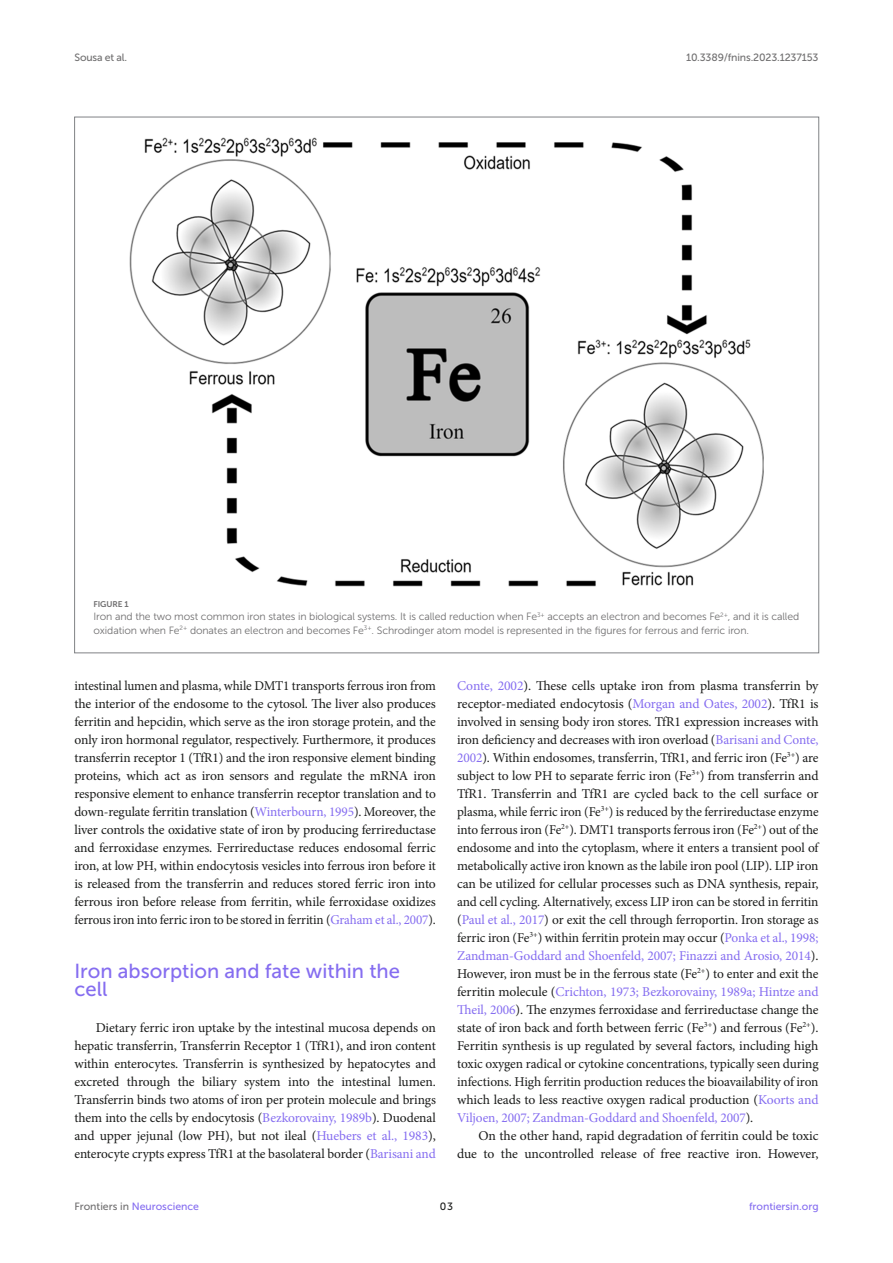
<style>
.page{position:relative;width:893px;height:1263px;background:#fff}
.page>*{position:absolute;margin:0;border:0;box-sizing:border-box;transform-origin:0 0}
.HEAD_1{font:20.25px/18px "Museo Sans 500";color:#856df0}
.TEXT_FLUSH{font:13.5px/18px "Minion Pro";letter-spacing:-.005em;color:#1b1c1b;text-align:justify}
.TEXT{font:13.5px/18px "Minion Pro";letter-spacing:-.01em;color:#1b1c1b;text-align:justify}
.FIG_LEG{font:10.5px/13.5px "Museo Sans 300";letter-spacing:-.01em;color:#706f70}
.t1{font:10.5px "Museo Sans 500";color:#856df0}
.t2{font:10.5px "Museo Sans 500";letter-spacing:-.015em;color:#706f70}
.t3{font:10.5px "Museo Sans 500";color:#1b1c1b}
.FIG_HD{font:8.25px "Museo Sans 700";letter-spacing:-.01em;color:#706f70}
.s1{color:#856df0}
.s2{color:#706f70}
</style>
<div class="page">
<img style="left:129px;top:137px;width:635px;height:450px">
<p class="t2" style="left:74px;top:51px;width:54px">Sousa et al.</p>
<p class="t2" style="left:686px;top:51px;width:134px">10.3389/fnins.2023.1237153</p>
<p class="FIG_HD" style="left:94px;top:599px;width:37px">FIGURE 1</p>
<p class="FIG_LEG" style="left:94px;top:610px;width:707px">Iron and the two most common iron states in biological systems. It is called reduction when Fe<sup>3+</sup> accepts an electron and becomes Fe<sup>2+</sup>, and it is called oxidation when Fe<sup>2+</sup> donates an electron and becomes Fe<sup>3+</sup>. Schrodinger atom model is represented in the figures for ferrous and ferric iron.</p>
<p class="TEXT" style="left:74px;top:677px;width:363px">intestinal lumen and plasma, while DMT1 transports ferrous iron from the interior of the endosome to the cytosol. The liver also produces ferritin and hepcidin, which serve as the iron storage protein, and the only iron hormonal regulator, respectively. Furthermore, it produces transferrin receptor 1 (TfR1) and the iron responsive element binding proteins, which act as iron sensors and regulate the mRNA iron responsive element to enhance transferrin receptor translation and to down-regulate ferritin translation (<span class="s1">Winterbourn, 1995</span>). Moreover, the liver controls the oxidative state of iron by producing ferrireductase and ferroxidase enzymes. Ferrireductase reduces endosomal ferric iron, at low PH, within endocytosis vesicles into ferrous iron before it is released from the transferrin and reduces stored ferric iron into ferrous iron before release from ferritin, while ferroxidase oxidizes ferrous iron into ferric iron to be stored in ferritin (<span class="s1">Graham et al., 2007</span>).</p>
<p class="HEAD_1" style="left:74px;top:962px;width:327px">Iron absorption and fate within the cell</p>
<p class="TEXT_FLUSH" style="left:74px;top:1019px;width:363px;text-indent:21px">Dietary ferric iron uptake by the intestinal mucosa depends on hepatic transferrin, Transferrin Receptor 1 (TfR1), and iron content within enterocytes. Transferrin is synthesized by hepatocytes and excreted through the biliary system into the intestinal lumen.<br>Transferrin binds two atoms of iron per protein molecule and brings them into the cells by endocytosis (<span class="s1">Bezkorovainy, 1989b</span>). Duodenal and upper jejunal (low PH), but not ileal (<span class="s1">Huebers et al., 1983</span>), enterocyte crypts express TfR1 at the basolateral border (<span class="s1">Barisani and</span></p>
<p class="TEXT_FLUSH" style="left:457px;top:677px;width:363px"><span class="s1">Conte, 2002</span>). These cells uptake iron from plasma transferrin by receptor-mediated endocytosis (<span class="s1">Morgan and Oates, 2002</span>). TfR1 is involved in sensing body iron stores. TfR1 expression increases with iron deficiency and decreases with iron overload (<span class="s1">Barisani and Conte, 2002</span>). Within endosomes, transferrin, TfR1, and ferric iron (Fe<sup>3+</sup>) are subject to low PH to separate ferric iron (Fe<sup>3+</sup>) from transferrin and TfR1. Transferrin and TfR1 are cycled back to the cell surface or plasma, while ferric iron (Fe<sup>3+</sup>) is reduced by the ferrireductase enzyme into ferrous iron (Fe<sup>2+</sup>). DMT1 transports ferrous iron (Fe<sup>2+</sup>) out of the endosome and into the cytoplasm, where it enters a transient pool of metabolically active iron known as the labile iron pool (LIP). LIP iron can be utilized for cellular processes such as DNA synthesis, repair, and cell cycling. Alternatively, excess LIP iron can be stored in ferritin (<span class="s1">Paul et al., 2017</span>) or exit the cell through ferroportin. Iron storage as ferric iron (Fe<sup>3+</sup>) within ferritin protein may occur (<span class="s1">Ponka et al., 1998; Zandman-Goddard and Shoenfeld, 2007; Finazzi and Arosio, 2014</span>).<br>However, iron must be in the ferrous state (Fe<sup>2+</sup>) to enter and exit the ferritin molecule (<span class="s1">Crichton, 1973; Bezkorovainy, 1989a; Hintze and Theil, 2006</span>). The enzymes ferroxidase and ferrireductase change the state of iron back and forth between ferric (Fe<sup>3+</sup>) and ferrous (Fe<sup>2+</sup>).<br>Ferritin synthesis is up regulated by several factors, including high toxic oxygen radical or cytokine concentrations, typically seen during infections. High ferritin production reduces the bioavailability of iron which leads to less reactive oxygen radical production (<span class="s1">Koorts and Viljoen, 2007; Zandman-Goddard and Shoenfeld, 2007</span>).</p>
<p class="TEXT" style="left:457px;top:1127px;width:363px;text-align:right">On the other hand, rapid degradation of ferritin could be toxic due to the uncontrolled release of free reactive iron. However,</p>
<p class="t1" style="left:74px;top:1200px;width:126px"><span class="s2">Frontiers in</span> Neuroscience</p>
<p class="t3" style="left:440px;top:1200px;width:15px">03</p>
<p class="t1" style="left:749px;top:1200px;width:71px">frontiersin.org</p>
</div>
